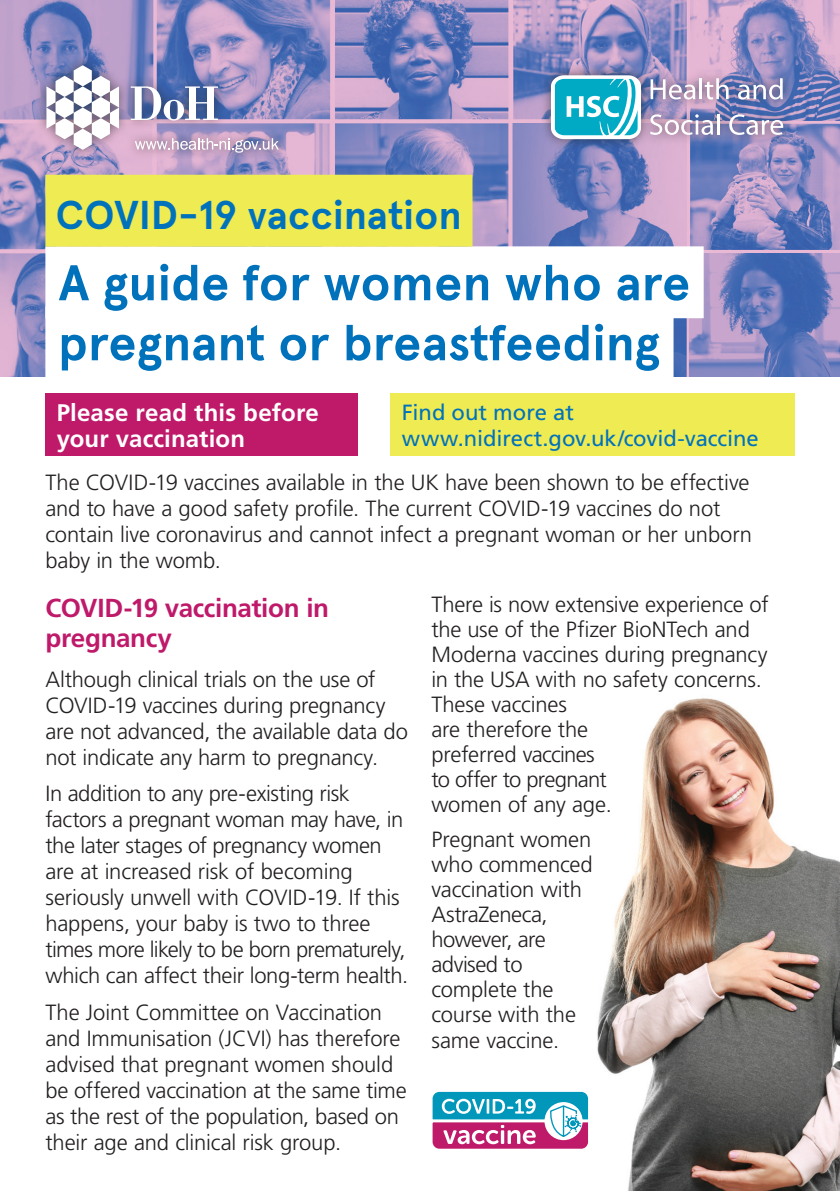
<style>
.page{position:relative;width:840px;height:1191px;background:#fff}
.page>*{position:absolute;margin:0;border:0;box-sizing:border-box;transform-origin:0 0}
.t1{font:700 50px/60px "Apercu Pro";letter-spacing:.005em;color:#0072bc}
.t2{font:700 40px "Apercu Pro";letter-spacing:.01em;color:#0072bc}
.Subtitle{font:700 26px/30px "Frutiger";letter-spacing:-.015em;color:#bf196a}
.t3{font:700 24px/26px "Frutiger";letter-spacing:.005em;color:#fff}
.Body{font:300 22px/26px "Frutiger";letter-spacing:-.01em;color:#231f20}
.Body-2{font:22px/26px "Frutiger";letter-spacing:-.005em;color:#0072bc}
</style>
<div class="page">
<img style="left:597px;top:698px;width:242px;height:493px">
<img style="left:0;top:0;width:839px;height:377px">
<img style="left:690px;top:0;width:149px;height:121px">
<img style="left:0;top:0;width:154px;height:121px">
<img style="left:688px;top:121px;width:151px;height:128px">
<img style="left:509px;top:124px;width:179px;height:122px">
<img style="left:686px;top:253px;width:153px;height:124px">
<div style="left:45px;top:393px;width:312px;height:63px;background:#bf196a"></div>
<div style="left:390px;top:393px;width:404px;height:63px;background:#efeb52"></div>
<div style="left:45px;top:246px;width:658px;height:72px;background:#fff"></div>
<div style="left:45px;top:306px;width:628px;height:72px;background:#fff"></div>
<div style="left:35px;top:56px;width:253px;height:107px;background:#231f20;opacity:.6"></div>
<svg style="left:135px;top:138px;width:143px;height:15px;background:#c3aec8"></svg>
<svg style="left:46px;top:65px;width:73px;height:85px"></svg>
<svg style="left:131px;top:86px;width:87px;height:34px"></svg>
<div style="left:539px;top:64px;width:254px;height:86px;background:#231f20;opacity:.6"></div>
<svg style="left:650px;top:79px;width:45px;height:21px"></svg>
<hr style="left:699px;top:78px;width:2px;height:21px;background:#fff">
<svg style="left:704px;top:78px;width:24px;height:22px"></svg>
<svg style="left:737px;top:78px;width:45px;height:22px"></svg>
<svg style="left:649px;top:114px;width:63px;height:21px"></svg>
<hr style="left:716px;top:114px;width:3px;height:21px;background:#fff">
<svg style="left:728px;top:114px;width:54px;height:21px"></svg>
<svg style="left:550px;top:75px;width:90px;height:64px"></svg>
<div style="left:45px;top:175px;width:427px;height:72px;background:#efeb52"></div>
<svg style="left:432px;top:1091px;width:157px;height:58px"></svg>
<p class="t2" style="left:56px;top:183px;width:407px">COVID-19 vaccination</p>
<p class="t1" style="left:58px;top:249px;width:633px">A guide for women who are pregnant or breastfeeding</p>
<p class="t3" style="left:57px;top:399px;width:263px">Please read this before your vaccination</p>
<p class="Body-2" style="left:401px;top:399px;width:358px">Find out more at www.nidirect.gov.uk/covid-vaccine</p>
<p class="Body" style="left:45px;top:470px;width:707px">The COVID-19 vaccines available in the UK have been shown to be effective and to have a good safety profile. The current COVID-19 vaccines do not contain live coronavirus and cannot infect a pregnant woman or her unborn baby in the womb.</p>
<p class="Subtitle" style="left:45px;top:592px;width:285px">COVID-19 vaccination in pregnancy</p>
<p class="Body" style="left:45px;top:666px;width:364px">Although clinical trials on the use of COVID-19 vaccines during pregnancy are not advanced, the available data do not indicate any harm to pregnancy.</p>
<p class="Body" style="left:45px;top:780px;width:364px">In addition to any pre-existing risk factors a pregnant woman may have, in the later stages of pregnancy women are at increased risk of becoming seriously unwell with COVID-19. If this happens, your baby is two to three times more likely to be born prematurely, which can affect their long-term health.</p>
<p class="Body" style="left:45px;top:999px;width:362px">The Joint Committee on Vaccination and Immunisation (JCVI) has therefore advised that pregnant women should be offered vaccination at the same time as the rest of the population, based on their age and clinical risk group.</p>
<p class="Body" style="left:431px;top:591px;width:339px;line-height:25px">There is now extensive experience of the use of the Pfizer BioNTech and<br>Moderna vaccines during pregnancy in the USA with no safety concerns.<br>These vaccines<br>are therefore the<br>preferred vaccines<br>to offer to pregnant<br>women of any age.</p>
<p class="Body" style="left:431px;top:827px;width:163px;line-height:25.2px">Pregnant women who commenced vaccination with<br>AstraZeneca, however, are advised to complete the course with the same vaccine.</p>
</div>
